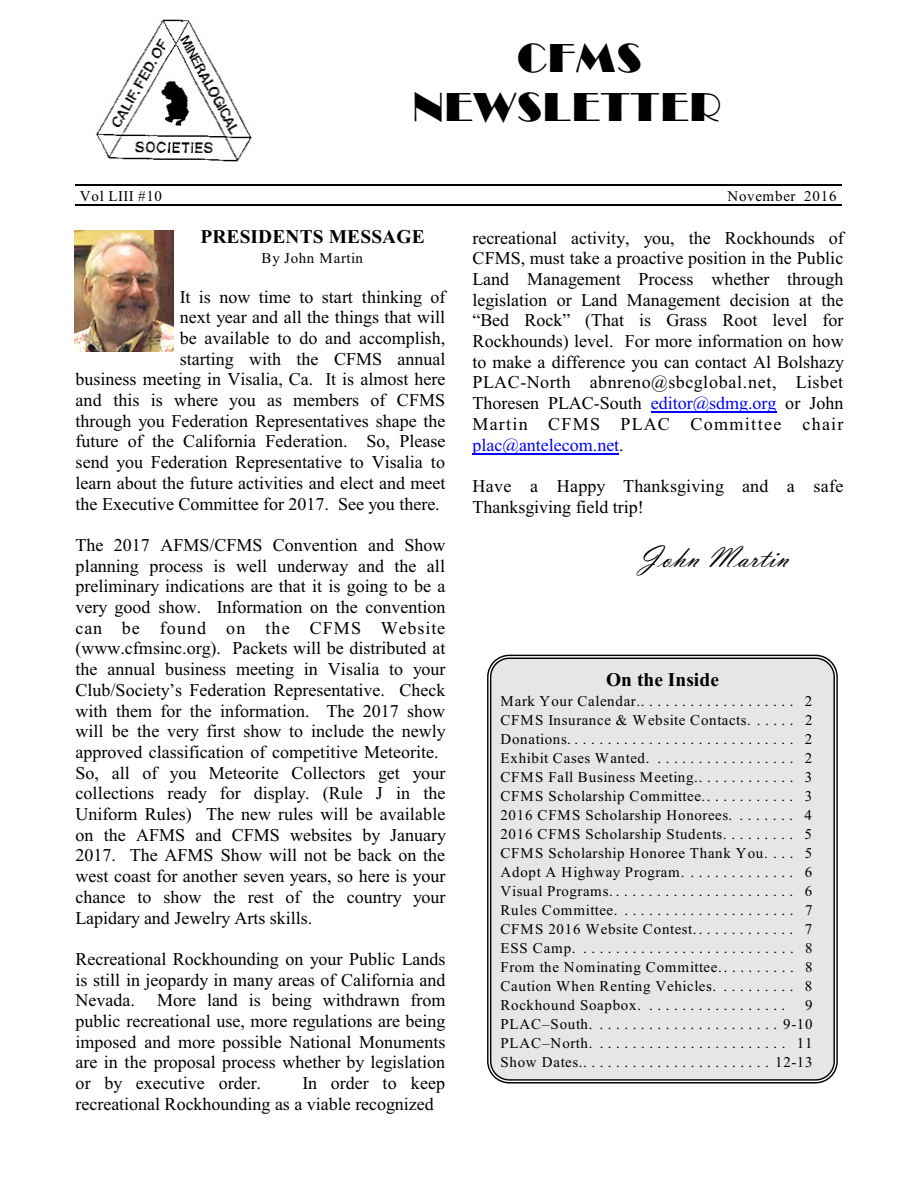
<style>
.page{position:relative;width:918px;height:1188px;background:#fff}
.page>*{position:absolute;margin:0;border:0;box-sizing:border-box;transform-origin:0 0}
.t1{font:42px/48.9px "Broadway";letter-spacing:.02em;color:#000;text-align:center}
.t2{font:31.5px "Vladimir Script";letter-spacing:.015em;color:#000}
.t3{font:700 19.5px "Times New Roman";letter-spacing:.01em;color:#000}
.t4{font:18px/20.7px "Times New Roman";color:#000}
.t5{font:15px/19px "Times New Roman";letter-spacing:.05em;color:#000;text-align:justify}
.s1{color:#00f}
</style>
<div class="page">
<hr style="left:651px;top:412px;width:125px;height:1px;background:#00f">
<hr style="left:472px;top:453px;width:147px;height:1px;background:#00f">
<hr style="left:76px;top:184px;width:766px;height:1px;background:#000">
<hr style="left:76px;top:204px;width:766px;height:2px;background:#000">
<img style="left:96px;top:20px;width:156px;height:142px">
<img style="left:75px;top:230px;width:98px;height:121px">
<div style="left:491px;top:658px;width:343px;height:422px;background:#e6e6e6;border-radius:19px"></div>
<h1 class="t1" style="left:413px;top:33px;width:310px">CFMS<br>NEWSLETTER</h1>
<p class="t5" style="left:80px;top:188px;width:84px">Vol LIII #10</p>
<p class="t5" style="left:727px;top:188px;width:111px">November 2016</p>
<p class="t3" style="left:200px;top:230px;width:226px">PRESIDENTS MESSAGE</p>
<p class="t5" style="left:261px;top:250px;width:103px">By John Martin</p>
<p class="t4" style="left:180px;top:288px;width:267px">It is now time to start thinking of</p>
<p class="t4" style="left:180px;top:309px;width:267px">next year and all the things that will</p>
<p class="t4" style="left:180px;top:329px;width:267px">be available to do and accomplish,</p>
<p class="t4" style="left:180px;top:350px;width:267px">starting with the CFMS annual</p>
<p class="t4" style="left:76px;top:371px;width:372px">business meeting in Visalia, Ca. It is almost here</p>
<p class="t4" style="left:76px;top:391px;width:371px">and this is where you as members of CFMS</p>
<p class="t4" style="left:76px;top:412px;width:371px">through you Federation Representatives shape the</p>
<p class="t4" style="left:76px;top:433px;width:371px">future of the California Federation. So, Please</p>
<p class="t4" style="left:76px;top:454px;width:371px">send you Federation Representative to Visalia to</p>
<p class="t4" style="left:76px;top:474px;width:371px">learn about the future activities and elect and meet</p>
<p class="t4" style="left:76px;top:495px;width:366px">the Executive Committee for 2017. See you there.</p>
<p class="t4" style="left:76px;top:536px;width:372px">The 2017 AFMS/CFMS Convention and Show planning process is well underway and the all preliminary indications are that it is going to be a very good show. Information on the convention can be found on the CFMS Website (www.cfmsinc.org). Packets will be distributed at the annual business meeting in Visalia to your Club/Society’s Federation Representative. Check with them for the information. The 2017 show will be the very first show to include the newly approved classification of competitive Meteorite.<br>So, all of you Meteorite Collectors get your collections ready for display. (Rule J in the Uniform Rules) The new rules will be available on the AFMS and CFMS websites by January 2017. The AFMS Show will not be back on the west coast for another seven years, so here is your chance to show the rest of the country your Lapidary and Jewelry Arts skills.</p>
<p class="t4" style="left:76px;top:950px;width:371px;text-align:justify">Recreational Rockhounding on your Public Lands is still in jeopardy in many areas of California and Nevada. More land is being withdrawn from public recreational use, more regulations are being imposed and more possible National Monuments are in the proposal process whether by legislation or by executive order.</p>
<p class="t4" style="left:472px;top:229px;width:373px;text-align:justify">recreational activity, you, the Rockhounds of CFMS, must take a proactive position in the Public Land Management Process whether through legislation or Land Management decision at the “Bed Rock” (That is Grass Root level for Rockhounds) level. For more information on how to make a difference you can contact Al Bolshazy PLAC-North abnreno@sbcglobal.net, Lisbet Thoresen PLAC-South <span class="s1">editor@sdmg.org</span> or John Martin CFMS PLAC Committee chair <span class="s1">plac@antelecom.net</span>.</p>
<p class="t4" style="left:472px;top:477px;width:372px">Have a Happy Thanksgiving and a safe<br>Thanksgiving field trip!</p>
<h2 class="t2" style="left:639px;top:548px;width:152px">John Martin</h2>
<p class="t3" style="left:606px;top:673px;width:114px">On the Inside</p>
<p class="t5" style="left:500px;top:693px;width:314px">MarkYourCalendar.................... 2<br>CFMS Insurance &amp; Website Contacts. . . . . . 2<br>Donations............................ 2<br>ExhibitCasesWanted. ................. 2<br>CFMS Fall Business Meeting.. . . . . . . . . . . . 3<br>CFMS Scholarship Committee.. . . . . . . . . . . 3<br>2016 CFMS Scholarship Honorees. . . . . . . . 4<br>2016 CFMS Scholarship Students. . . . . . . . . 5<br>CFMS Scholarship Honoree Thank You. . . . 5<br>Adopt A Highway Program. . . . . . . . . . . . . . 6<br>VisualPrograms....................... 6<br>RulesCommittee. ..................... 7<br>CFMS 2016 Website Contest.. . . . . . . . . . . . 7<br>ESSCamp. .......................... 8<br>From the Nominating Committee.. . . . . . . . . 8<br>Caution When Renting Vehicles. . . . . . . . . . 8<br>RockhoundSoapbox. .................</p>
<p class="t5" style="left:500px;top:997px;width:314px;text-indent:305px">9<br>PLAC–South. ......................9-10<br>PLAC–North. ....................... 11<br>ShowDates........................12-13</p>
<p class="t4" style="left:76px;top:1075px;width:371px;text-indent:227px">In order to keep recreational Rockhounding as a viable recognized</p>
</div>
